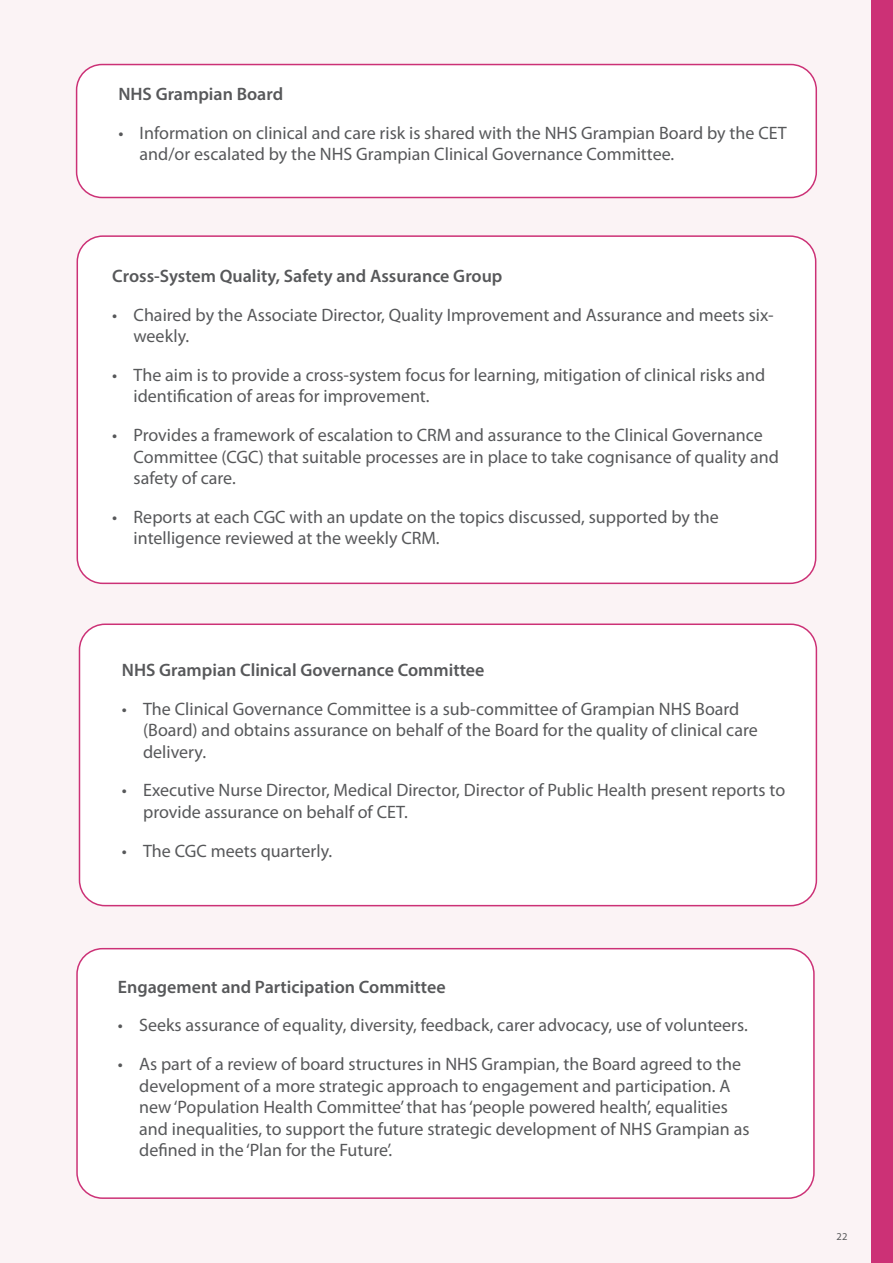
<style>
.page{position:relative;width:893px;height:1263px;background:#fbf3f5}
.page>*{position:absolute;margin:0;border:0;box-sizing:border-box;transform-origin:0 0}
.body_text{font:18px/21.6px "Myriad Pro";color:#57585a}
.body_text-2{font:600 18px "Myriad Pro";color:#57585a}
.t1{font:10.5px "Myriad Pro";color:#57585a}
</style>
<div class="page">
<div style="left:77px;top:236px;width:739px;height:347px;background:#fff;border-radius:26px"></div>
<div style="left:77px;top:235px;width:739px;height:349px;border:2px solid #cc3176;border-radius:26px"></div>
<div style="left:77px;top:65px;width:739px;height:132px;background:#fff;border-radius:26px"></div>
<div style="left:76px;top:64px;width:741px;height:134px;border:2px solid #cc3176;border-radius:26px"></div>
<div style="left:77px;top:949px;width:737px;height:249px;background:#fff;border-radius:26px"></div>
<div style="left:76px;top:948px;width:739px;height:251px;border:2px solid #cc3176;border-radius:26px"></div>
<div style="left:79px;top:624px;width:737px;height:282px;background:#fff;border-radius:26px"></div>
<div style="left:79px;top:623px;width:738px;height:283px;border:2px solid #cc3176;border-radius:26px"></div>
<div style="left:872px;top:0;width:21px;height:1263px;background:#cc3176"></div>
<p class="body_text-2" style="left:118px;top:83px;width:166px">NHS Grampian Board</p>
<p class="body_text" style="left:140px;top:122px;width:649px;text-indent:-21px">• Information on clinical and care risk is shared with the NHS Grampian Board by the CET and/or escalated by the NHS Grampian Clinical Governance Committee.</p>
<p class="body_text-2" style="left:112px;top:264px;width:392px">Cross-System Quality, Safety and Assurance Group</p>
<p class="body_text" style="left:134px;top:303px;width:642px;text-indent:-21px">• Chaired by the Associate Director, Quality Improvement and Assurance and meets six&shy;weekly.</p>
<p class="body_text" style="left:134px;top:364px;width:633px;text-indent:-21px">• The aim is to provide a cross-system focus for learning, mitigation of clinical risks and identification of areas for improvement.</p>
<p class="body_text" style="left:134px;top:424px;width:647px;text-indent:-21px">• Provides a framework of escalation to CRM and assurance to the Clinical Governance<br>Committee (CGC) that suitable processes are in place to take cognisance of quality and safety of care.</p>
<p class="body_text" style="left:134px;top:506px;width:587px;text-indent:-21px">• Reports at each CGC with an update on the topics discussed, supported by the intelligence reviewed at the weekly CRM.</p>
<p class="body_text-2" style="left:122px;top:658px;width:364px">NHS Grampian Clinical Governance Committee</p>
<p class="body_text" style="left:143px;top:697px;width:616px;text-indent:-21px">• The Clinical Governance Committee is a sub-committee of Grampian NHS Board (Board) and obtains assurance on behalf of the Board for the quality of clinical care delivery.</p>
<p class="body_text" style="left:143px;top:779px;width:644px;text-indent:-21px">• Executive Nurse Director, Medical Director, Director of Public Health present reports to provide assurance on behalf of CET.</p>
<p class="body_text" style="left:122px;top:839px;width:212px">• The CGC meets quarterly.</p>
<p class="body_text-2" style="left:118px;top:975px;width:329px">Engagement and Participation Committee</p>
<p class="body_text" style="left:118px;top:1014px;width:631px">• Seeks assurance of equality, diversity, feedback, carer advocacy, use of volunteers.</p>
<p class="body_text" style="left:139px;top:1053px;width:612px;text-indent:-21px">• As part of a review of board structures in NHS Grampian, the Board agreed to the development of a more strategic approach to engagement and participation. A new ‘Population Health Committee’ that has ‘people powered health’, equalities and inequalities, to support the future strategic development of NHS Grampian as defined in the ‘Plan for the Future’.</p>
<p class="t1" style="left:837px;top:1230px;width:12px">22</p>
</div>
